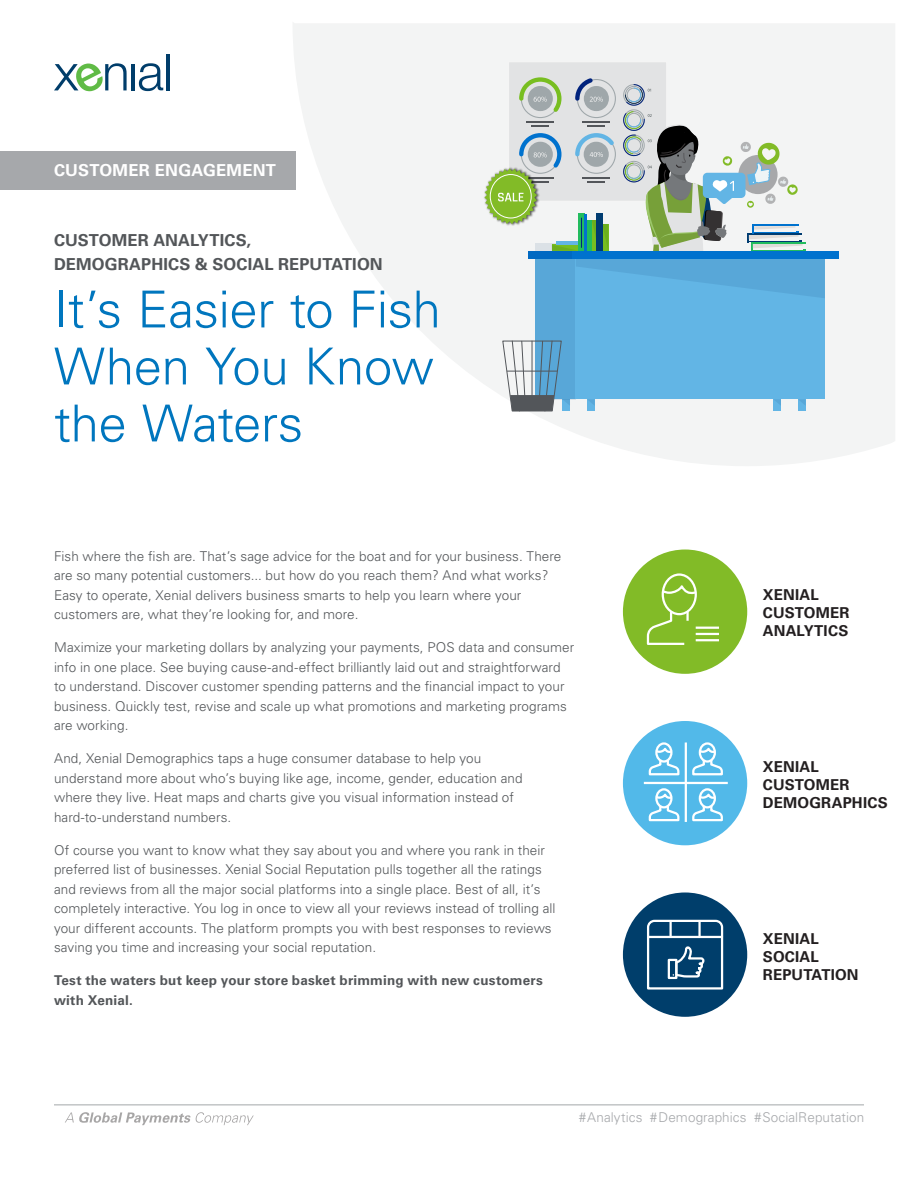
<style>
.page{position:relative;width:918px;height:1188px;background:#fff}
.page>*{position:absolute;margin:0;border:0;box-sizing:border-box;transform-origin:0 0}
.t1{font:300 51px/57px "Univers";letter-spacing:-.01em;color:#0076be}
.Eyebrow{font:700 16.5px/24px "Univers";letter-spacing:.01em;color:#535659}
.t2{font:700 16.5px "Univers";letter-spacing:.015em;color:#fff}
.t3{font:700 15px/18px "Univers";letter-spacing:.01em;color:#231f20}
.t4{font:300 13.5px/19.5px "Univers";letter-spacing:.005em;color:#535659}
.t5{font:700 13.5px/19.5px "Univers";letter-spacing:.02em;color:#535659}
.t6{font:300 13.5px "Univers";letter-spacing:.005em;color:#a6a8ab}
</style>
<div class="page">
<svg style="left:293px;top:23px;width:602px;height:443px;fill:#f3f4f4"></svg>
<div style="left:508px;top:61px;width:159px;height:141px;background:#e2e3e4"></div>
<div style="left:507px;top:60px;width:161px;height:143px;border:2px solid #f4f4f4"></div>
<div style="left:528px;top:251px;width:311px;height:7px;background:#0072ce"></div>
<img style="left:482px;top:166px;width:2px;height:62px">
<svg style="left:484px;top:74px;width:341px;height:338px"></svg>
<div style="left:623px;top:550px;width:124px;height:124px;background:#82bb27;border-radius:50%"></div>
<svg style="left:646px;top:609px;width:43px;height:36px"></svg>
<div style="left:662px;top:573px;width:35px;height:42px;border:2px solid #fff;border-radius:50%"></div>
<svg style="left:661px;top:582px;width:36px;height:14px"></svg>
<hr style="left:696px;top:633px;width:23px;height:2px;background:#fff">
<hr style="left:696px;top:627px;width:23px;height:2px;background:#fff">
<hr style="left:696px;top:639px;width:23px;height:2px;background:#fff">
<div style="left:623px;top:721px;width:124px;height:124px;background:#52b9e9;border-radius:50%"></div>
<hr style="left:644px;top:782px;width:84px;height:2px;background:#fff">
<hr style="left:685px;top:742px;width:2px;height:80px;background:#fff">
<div style="left:655px;top:742px;width:18px;height:21px;border:2px solid #fff;border-radius:50%"></div>
<svg style="left:648px;top:744px;width:32px;height:32px"></svg>
<div style="left:699px;top:742px;width:17px;height:21px;border:2px solid #fff;border-radius:50%"></div>
<svg style="left:692px;top:744px;width:31px;height:32px"></svg>
<div style="left:655px;top:788px;width:18px;height:20px;border:2px solid #fff;border-radius:50%"></div>
<svg style="left:648px;top:790px;width:32px;height:32px"></svg>
<div style="left:699px;top:788px;width:17px;height:20px;border:2px solid #fff;border-radius:50%"></div>
<svg style="left:692px;top:790px;width:31px;height:32px"></svg>
<div style="left:623px;top:892px;width:124px;height:125px;background:#003e6b;border-radius:50%"></div>
<div style="left:647px;top:936px;width:76px;height:54px;border:2px solid #fff"></div>
<svg style="left:647px;top:919px;width:77px;height:20px"></svg>
<hr style="left:698px;top:921px;width:3px;height:16px;background:#fff">
<hr style="left:669px;top:921px;width:3px;height:16px;background:#fff">
<div style="left:668px;top:959px;width:9px;height:20px;border:2px solid #fff"></div>
<svg style="left:673px;top:946px;width:32px;height:33px"></svg>
<div style="left:0;top:151px;width:295px;height:39px;background:#a6a8ab"></div>
<hr style="left:132px;top:64px;width:3px;height:26px;background:#003d6a">
<hr style="left:166px;top:54px;width:3px;height:36px;background:#003d6a">
<svg style="left:54px;top:63px;width:73px;height:28px"></svg>
<svg style="left:139px;top:63px;width:24px;height:28px"></svg>
<hr style="left:54px;top:1105px;width:810px;height:1px;background:#a3a7a9">
<svg style="left:65px;top:1112px;width:189px;height:13px"></svg>
<p class="t2" style="left:54px;top:161px;width:223px">CUSTOMER ENGAGEMENT</p>
<p class="Eyebrow" style="left:54px;top:229px;width:330px">CUSTOMER ANALYTICS,<br>DEMOGRAPHICS &amp; SOCIAL REPUTATION</p>
<p class="t1" style="left:54px;top:281px;width:388px">It’s Easier to Fish<br>When You Know the Waters</p>
<p class="t4" style="left:54px;top:546px;width:509px">Fish where the fish are. That’s sage advice for the boat and for your business. There are so many potential customers... but how do you reach them? And what works?<br>Easy to operate, Xenial delivers business smarts to help you learn where your customers are, what they’re looking for, and more.</p>
<p class="t4" style="left:54px;top:638px;width:522px">Maximize your marketing dollars by analyzing your payments, POS data and consumer info in one place. See buying cause-and-effect brilliantly laid out and straightforward to understand. Discover customer spending patterns and the financial impact to your business. Quickly test, revise and scale up what promotions and marketing programs are working.</p>
<p class="t4" style="left:54px;top:749px;width:470px">And, Xenial Demographics taps a huge consumer database to help you understand more about who’s buying like age, income, gender, education and where they live. Heat maps and charts give you visual information instead of hard-to-understand numbers.</p>
<p class="t4" style="left:54px;top:840px;width:503px">Of course you want to know what they say about you and where you rank in their preferred list of businesses. Xenial Social Reputation pulls together all the ratings and reviews from all the major social platforms into a single place. Best of all, it’s completely interactive. You log in once to view all your reviews instead of trolling all your different accounts. The platform prompts you with best responses to reviews saving you time and increasing your social reputation.</p>
<p class="t5" style="left:54px;top:971px;width:490px">Test the waters but keep your store basket brimming with new customers with Xenial.</p>
<p class="t3" style="left:763px;top:586px;width:88px">XENIAL<br>CUSTOMER<br>ANALYTICS</p>
<p class="t3" style="left:763px;top:758px;width:126px">XENIAL<br>CUSTOMER<br>DEMOGRAPHICS</p>
<p class="t3" style="left:763px;top:929px;width:97px">XENIAL<br>SOCIAL<br>REPUTATION</p>
<p class="t6" style="left:579px;top:1109px;width:287px">#Analytics #Demographics #SocialReputation</p>
</div>
